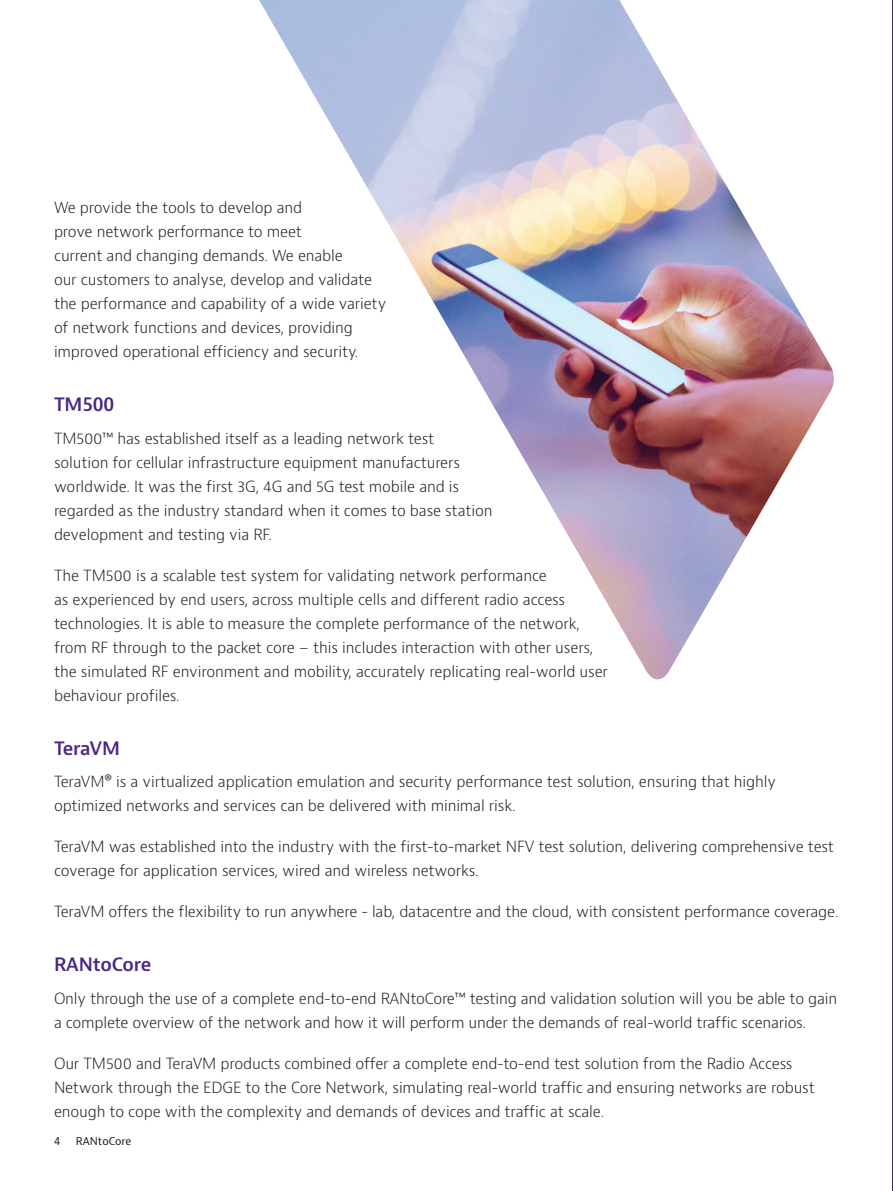
<style>
.page{position:relative;width:893px;height:1191px;background:#fff}
.page>*{position:absolute;margin:0;border:0;box-sizing:border-box;transform-origin:0 0}
.t1{font:600 18px "Bernino Sans";letter-spacing:-.01em;color:#4a2785}
.t2{font:300 15px/24px "Bernino Sans";letter-spacing:-.01em;color:#231f20}
.t3{font:10.5px "Bernino Sans";color:#231f20}
</style>
<div class="page">
<hr style="left:892px;top:0;width:1px;height:1191px;background:#4a2785">
<img style="left:259px;top:0;width:575px;height:680px">
<p class="t2" style="left:54px;top:196px;width:334px">We provide the tools to develop and<br>prove network performance to meet<br>current and changing demands. We enable<br>our customers to analyse, develop and validate the performance and capability of a wide variety of network functions and devices, providing improved operational efficiency and security.</p>
<p class="t1" style="left:54px;top:393px;width:62px">TM500</p>
<p class="t2" style="left:54px;top:426px;width:440px">TM500™ has established itself as a leading network test solution for cellular infrastructure equipment manufacturers worldwide. It was the first 3G, 4G and 5G test mobile and is regarded as the industry standard when it comes to base station development and testing via RF.</p>
<p class="t2" style="left:54px;top:563px;width:556px">The TM500 is a scalable test system for validating network performance<br>as experienced by end users, across multiple cells and different radio access technologies. It is able to measure the complete performance of the network, from RF through to the packet core – this includes interaction with other users, the simulated RF environment and mobility, accurately replicating real-world user behaviour profiles.</p>
<p class="t1" style="left:54px;top:736px;width:68px">TeraVM</p>
<p class="t2" style="left:54px;top:770px;width:723px">TeraVM® is a virtualized application emulation and security performance test solution, ensuring that highly optimized networks and services can be delivered with minimal risk.</p>
<p class="t2" style="left:54px;top:835px;width:782px">TeraVM was established into the industry with the first-to-market NFV test solution, delivering comprehensive test coverage for application services, wired and wireless networks.</p>
<p class="t2" style="left:54px;top:900px;width:786px">TeraVM offers the flexibility to run anywhere - lab, datacentre and the cloud, with consistent performance coverage.</p>
<p class="t1" style="left:54px;top:953px;width:99px">RANtoCore</p>
<p class="t2" style="left:54px;top:986px;width:785px">Only through the use of a complete end-to-end RANtoCore™ testing and validation solution will you be able to gain a complete overview of the network and how it will perform under the demands of real-world traffic scenarios.</p>
<p class="t2" style="left:54px;top:1051px;width:762px">Our TM500 and TeraVM products combined offer a complete end-to-end test solution from the Radio Access<br>Network through the EDGE to the Core Network, simulating real-world traffic and ensuring networks are robust enough to cope with the complexity and demands of devices and traffic at scale.</p>
<p class="t3" style="left:54px;top:1134px;width:8px">4</p>
<p class="t3" style="left:76px;top:1134px;width:57px">RANtoCore</p>
</div>
